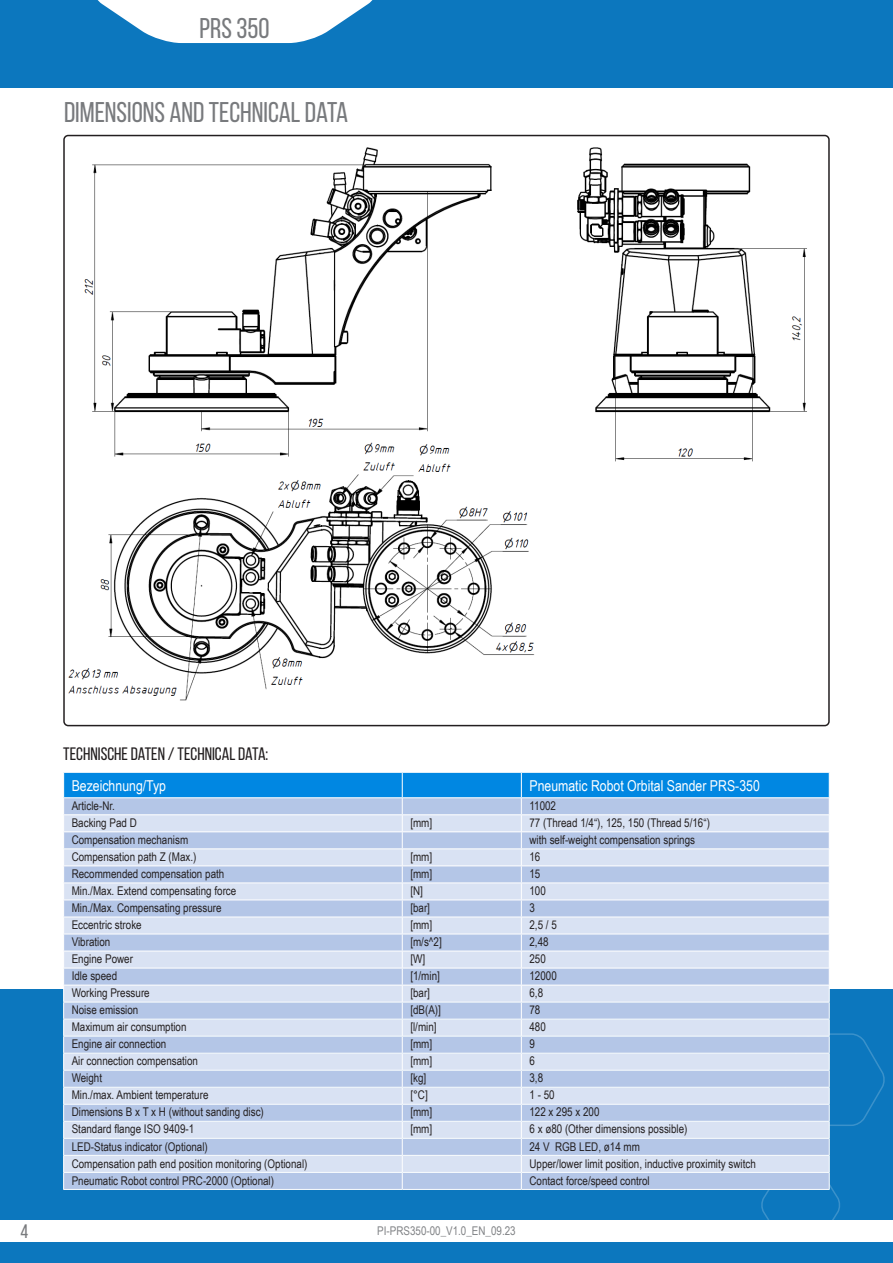
<style>
.page{position:relative;width:893px;height:1263px;background:#fff}
.page>*{position:absolute;margin:0;border:0;box-sizing:border-box;transform-origin:0 0}
.t1{font:28.5px "Bebas Neue";color:#787a7d}
.t2{font:19.5px "Bebas Neue";color:#787a7d}
.t3{font:18px "Bebas Neue";color:#211d1e}
.t4{font:15px "Arial Narrow";color:#fff}
.t5{font:12px "Arial Narrow";color:#231f20}
.t6{font:12px "Arial Narrow";color:#808285}
</style>
<div class="page">
<img style="left:68px;top:147px;width:739px;height:554px">
<div style="left:0;top:0;width:893px;height:87px;background:#0c77be"></div>
<div style="left:0;top:989px;width:893px;height:274px;background:#0c77be"></div>
<div style="left:0;top:1220px;width:893px;height:22px;background:#fff"></div>
<svg style="left:97px;top:0;width:276px;height:43px"></svg>
<svg style="left:63px;top:772px;width:822px;height:448px;background:#aecae9"></svg>
<p class="t1" style="left:199px;top:12px;width:72px">PRS 350</p>
<p class="t1" style="left:64px;top:97px;width:286px">DIMENSIONS AND TECHNICAL DATA</p>
<p class="t2" style="left:20px;top:1221px;width:9px">4</p>
<p class="t3" style="left:63px;top:744px;width:207px">TECHNISCHE DATEN / TECHNICAL DATA:</p>
<p class="t4" style="left:72px;top:774px;width:96px">Bezeichnung/Typ</p>
<p class="t4" style="left:529px;top:774px;width:232px">Pneumatic Robot Orbital Sander PRS-350</p>
<p class="t5" style="left:72px;top:797px;width:45px">Article-Nr.</p>
<p class="t5" style="left:529px;top:797px;width:28px">11002</p>
<p class="t5" style="left:72px;top:814px;width:67px">Backing Pad D</p>
<p class="t5" style="left:410px;top:814px;width:23px">[mm]</p>
<p class="t5" style="left:529px;top:814px;width:182px">77 (Thread 1/4“), 125, 150 (Thread 5/16“)</p>
<p class="t5" style="left:72px;top:831px;width:118px">Compensation mechanism</p>
<p class="t5" style="left:529px;top:831px;width:167px">with self-weight compensation springs</p>
<p class="t5" style="left:72px;top:848px;width:126px">Compensation path Z (Max.)</p>
<p class="t5" style="left:410px;top:848px;width:23px">[mm]</p>
<p class="t5" style="left:529px;top:848px;width:12px">16</p>
<p class="t5" style="left:72px;top:865px;width:154px">Recommended compensation path</p>
<p class="t5" style="left:410px;top:865px;width:23px">[mm]</p>
<p class="t5" style="left:529px;top:865px;width:12px">15</p>
<p class="t5" style="left:72px;top:882px;width:166px">Min./Max. Extend compensating force</p>
<p class="t5" style="left:410px;top:882px;width:14px">[N]</p>
<p class="t5" style="left:529px;top:882px;width:18px">100</p>
<p class="t5" style="left:72px;top:899px;width:151px">Min./Max. Compensating pressure</p>
<p class="t5" style="left:410px;top:899px;width:21px">[bar]</p>
<p class="t5" style="left:529px;top:899px;width:7px">3</p>
<p class="t5" style="left:72px;top:916px;width:71px">Eccentric stroke</p>
<p class="t5" style="left:410px;top:916px;width:23px">[mm]</p>
<p class="t5" style="left:529px;top:916px;width:29px">2,5 / 5</p>
<p class="t5" style="left:72px;top:933px;width:40px">Vibration</p>
<p class="t5" style="left:410px;top:933px;width:33px">[m/s^2]</p>
<p class="t5" style="left:529px;top:933px;width:21px">2,48</p>
<p class="t5" style="left:72px;top:950px;width:63px">Engine Power</p>
<p class="t5" style="left:410px;top:950px;width:16px">[W]</p>
<p class="t5" style="left:529px;top:950px;width:18px">250</p>
<p class="t5" style="left:72px;top:967px;width:47px">Idle speed</p>
<p class="t5" style="left:410px;top:967px;width:31px">[1/min]</p>
<p class="t5" style="left:529px;top:967px;width:29px">12000</p>
<p class="t5" style="left:72px;top:984px;width:80px">Working Pressure</p>
<p class="t5" style="left:410px;top:984px;width:21px">[bar]</p>
<p class="t5" style="left:529px;top:984px;width:15px">6,8</p>
<p class="t5" style="left:72px;top:1001px;width:68px">Noise emission</p>
<p class="t5" style="left:410px;top:1001px;width:32px">[dB(A)]</p>
<p class="t5" style="left:529px;top:1001px;width:12px">78</p>
<p class="t5" style="left:72px;top:1018px;width:116px">Maximum air consumption</p>
<p class="t5" style="left:410px;top:1018px;width:28px">[l/min]</p>
<p class="t5" style="left:529px;top:1018px;width:18px">480</p>
<p class="t5" style="left:72px;top:1035px;width:96px">Engine air connection</p>
<p class="t5" style="left:410px;top:1035px;width:23px">[mm]</p>
<p class="t5" style="left:529px;top:1035px;width:7px">9</p>
<p class="t5" style="left:72px;top:1052px;width:128px">Air connection compensation</p>
<p class="t5" style="left:410px;top:1052px;width:23px">[mm]</p>
<p class="t5" style="left:529px;top:1052px;width:7px">6</p>
<p class="t5" style="left:72px;top:1069px;width:32px">Weight</p>
<p class="t5" style="left:410px;top:1069px;width:17px">[kg]</p>
<p class="t5" style="left:529px;top:1069px;width:15px">3,8</p>
<p class="t5" style="left:72px;top:1086px;width:138px">Min./max. Ambient temperature</p>
<p class="t5" style="left:410px;top:1086px;width:19px">[°C]</p>
<p class="t5" style="left:529px;top:1086px;width:27px">1 - 50</p>
<p class="t5" style="left:72px;top:1103px;width:194px">Dimensions B x T x H (without sanding disc)</p>
<p class="t5" style="left:410px;top:1103px;width:23px">[mm]</p>
<p class="t5" style="left:529px;top:1103px;width:72px">122 x 295 x 200</p>
<p class="t5" style="left:72px;top:1120px;width:124px">Standard flange ISO 9409-1</p>
<p class="t5" style="left:410px;top:1120px;width:23px">[mm]</p>
<p class="t5" style="left:529px;top:1120px;width:160px">6 x ø80 (Other dimensions possible)</p>
<p class="t5" style="left:72px;top:1138px;width:138px">LED-Status indicator (Optional)</p>
<p class="t5" style="left:529px;top:1138px;width:112px">24 V RGB LED, ø14 mm</p>
<p class="t5" style="left:72px;top:1155px;width:237px">Compensation path end position monitoring (Optional)</p>
<p class="t5" style="left:529px;top:1155px;width:228px">Upper/lower limit position, inductive proximity switch</p>
<p class="t5" style="left:72px;top:1172px;width:204px">Pneumatic Robot control PRC-2000 (Optional)</p>
<p class="t5" style="left:529px;top:1172px;width:122px">Contact force/speed control</p>
<p class="t6" style="left:377px;top:1222px;width:140px">PI-PRS350-00_V1.0_EN_09.23</p>
</div>
